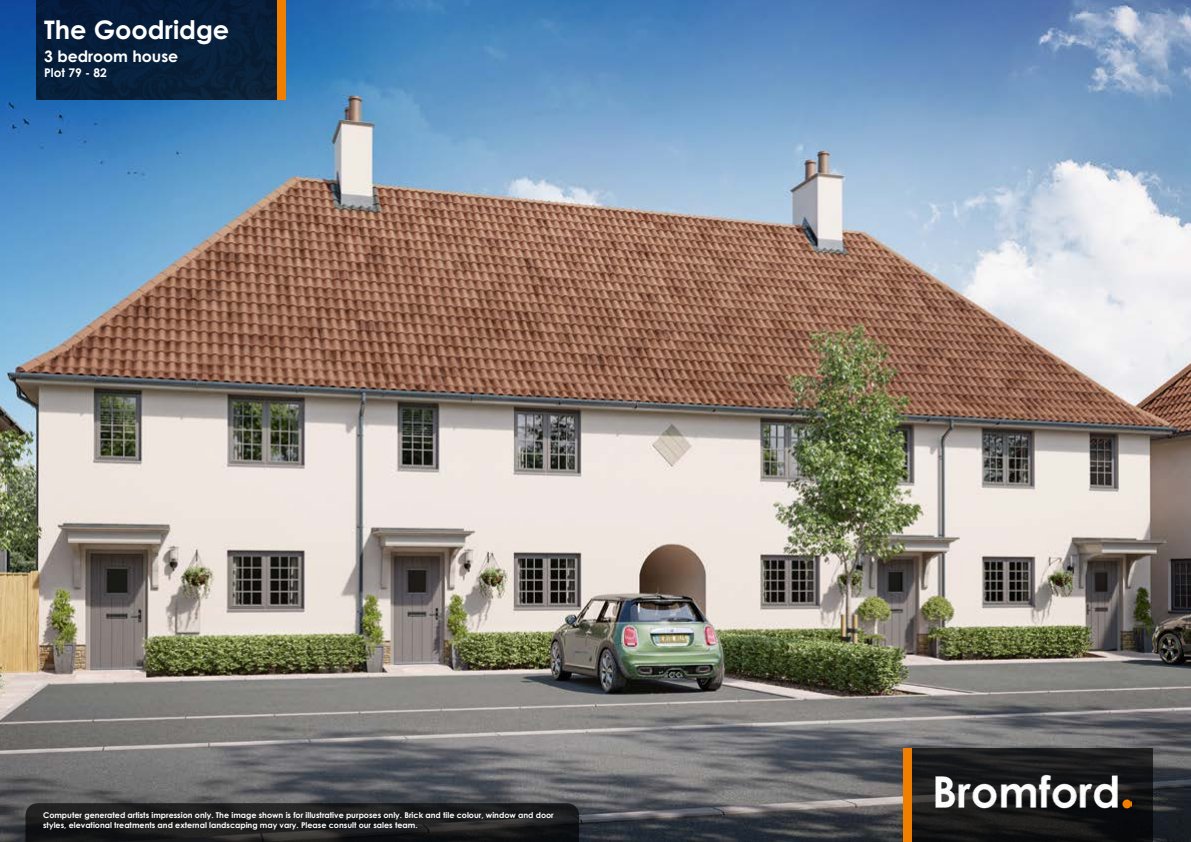
<style>
.page{position:relative;width:1191px;height:842px;background:#fff}
.page>*{position:absolute;margin:0;border:0;box-sizing:border-box;transform-origin:0 0}
.t1{font:700 25.6px "Century Gothic Pro";color:#fff}
.Housetype_-_H2{font:700 15.7px "Century Gothic Pro";color:#fff}
.Housetype_-_H2-2{font:700 12px "Century Gothic Pro";color:#fff}
.Disclaimer_-_White{font:700 8px/9.6px "Century Gothic Pro";color:#fff}
</style>
<div class="page">
<img style="left:0;top:0;width:1191px;height:842px">
<img style="left:36px;top:0;width:241px;height:99px">
<div style="left:277px;top:0;width:9px;height:99px;background:#f07f00"></div>
<svg style="left:26px;top:803px;width:553px;height:39px;background:#1c1d1e"></svg>
<svg style="left:911px;top:748px;width:242px;height:94px;background:#1a1918"></svg>
<div style="left:903px;top:748px;width:8px;height:94px;background:#f07f00"></div>
<img style="left:935px;top:774px;width:196px;height:34px">
<p class="t1" style="left:44px;top:14px;width:187px">The Goodridge</p>
<h2 class="Housetype_-_H2" style="left:44px;top:47px;width:136px">3 bedroom house</h2>
<h2 class="Housetype_-_H2-2" style="left:44px;top:65px;width:64px">Plot 79 - 82</h2>
<p class="Disclaimer_-_White" style="left:43px;top:810px;width:512px">Computer generated artists impression only. The image shown is for illustrative purposes only. Brick and tile colour, window and door styles, elevational treatments and external landscaping may vary. Please consult our sales team.</p>
</div>
